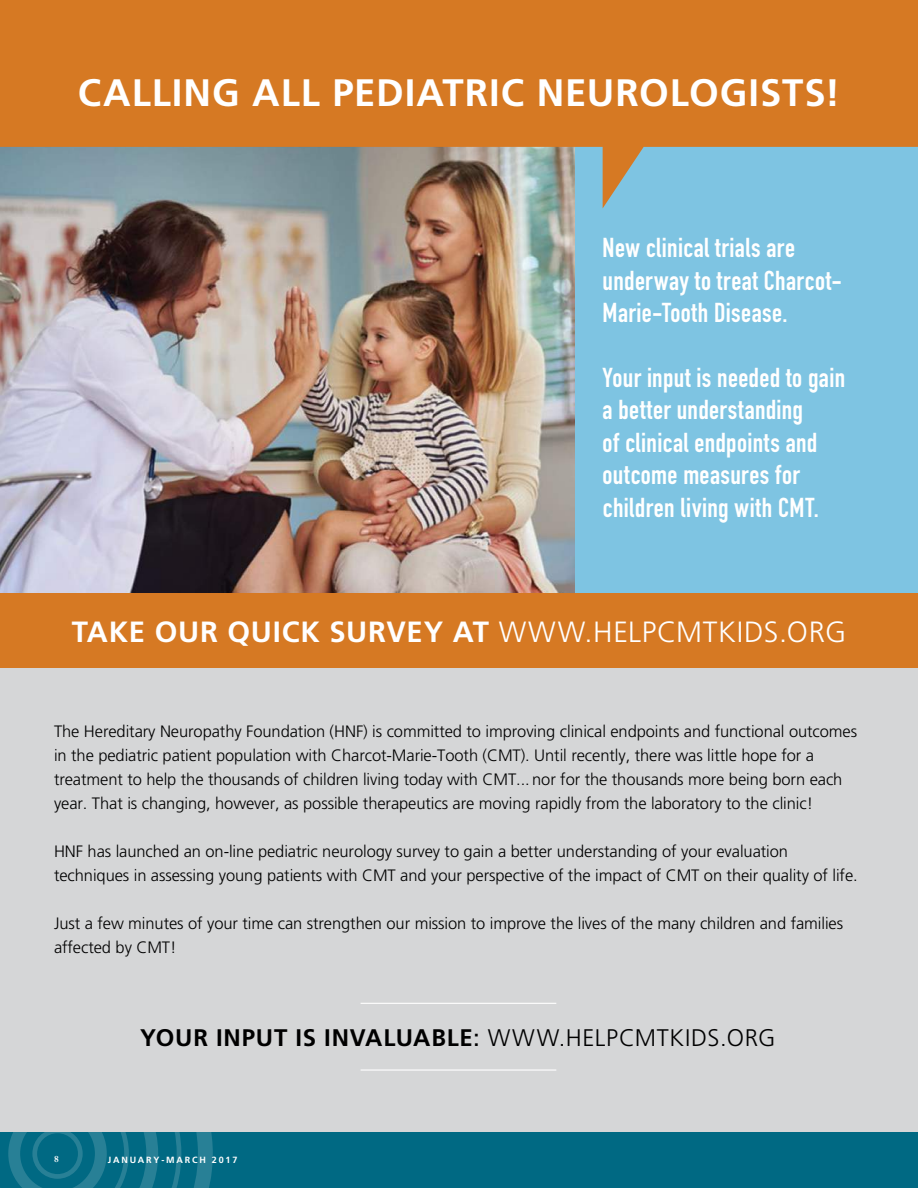
<style>
.page{position:relative;width:918px;height:1188px;background:#fff}
.page>*{position:absolute;margin:0;border:0;box-sizing:border-box;transform-origin:0 0}
.t1{font:700 38.25px "Frutiger";letter-spacing:.025em;color:#fff}
.t2{font:700 29.25px "Frutiger";letter-spacing:.025em;color:#fff}
.t3{font:27px/32.4px "DIN Engschrift";letter-spacing:.015em;color:#fff}
.t4{font:700 24px "Frutiger";letter-spacing:.03em;color:#000}
.t5{font:300 16.5px/24px "Frutiger";letter-spacing:-.005em;color:#000}
.t6{font:700 9px "Frutiger";letter-spacing:.2em;color:#fff}
.t7{font:9px "Bembo M Bld";color:#fff}
.s1{font-weight:300}
.s2{font-weight:400}
</style>
<div class="page">
<div style="left:0;top:668px;width:918px;height:466px;background:#d5d6d7"></div>
<div style="left:566px;top:143px;width:352px;height:457px;background:#7ec4e2"></div>
<img style="left:0;top:208px;width:575px;height:386px">
<svg style="left:0;top:0;width:918px;height:208px;fill:#d67923"></svg>
<div style="left:0;top:594px;width:918px;height:74px;background:#d67923"></div>
<hr style="left:361px;top:1003px;width:195px;height:1px;background:#fff">
<hr style="left:361px;top:1069px;width:195px;height:2px;background:#fff">
<div style="left:0;top:1133px;width:918px;height:55px;background:#006983"></div>
<svg style="left:8px;top:1133px;width:205px;height:55px"></svg>
<h1 class="t1" style="left:78px;top:70px;width:764px">CALLING ALL PEDIATRIC NEUROLOGISTS!</h1>
<h3 class="t3" style="left:603px;top:232px;width:241px">New clinical trials are underway to treat Charcot-<br>Marie-Tooth Disease.</h3>
<h3 class="t3" style="left:603px;top:361px;width:244px">Your input is needed to gain a better understanding<br>of clinical endpoints and outcome measures for children living with CMT.</h3>
<h2 class="t2" style="left:72px;top:614px;width:776px">TAKE OUR QUICK SURVEY AT <span class="s1">WWW.HELPCMTKIDS.ORG</span></h2>
<p class="t5" style="left:54px;top:719px;width:805px">The Hereditary Neuropathy Foundation (HNF) is committed to improving clinical endpoints and functional outcomes in the pediatric patient population with Charcot-Marie-Tooth (CMT). Until recently, there was little hope for a treatment to help the thousands of children living today with CMT... nor for the thousands more being born each year. That is changing, however, as possible therapeutics are moving rapidly from the laboratory to the clinic!</p>
<p class="t5" style="left:54px;top:839px;width:805px">HNF has launched an on-line pediatric neurology survey to gain a better understanding of your evaluation techniques in assessing young patients with CMT and your perspective of the impact of CMT on their quality of life.</p>
<p class="t5" style="left:54px;top:911px;width:791px">Just a few minutes of your time can strengthen our mission to improve the lives of the many children and families affected by CMT!</p>
<h3 class="t4" style="left:140px;top:1024px;width:637px">YOUR INPUT IS INVALUABLE<span class="s2">:</span> <span class="s1">WWW.HELPCMTKIDS.ORG</span></h3>
<p class="t7" style="left:54px;top:1153px;width:6px">8</p>
<p class="t6" style="left:108px;top:1155px;width:131px">JANUARY-MARCH 2017</p>
</div>
